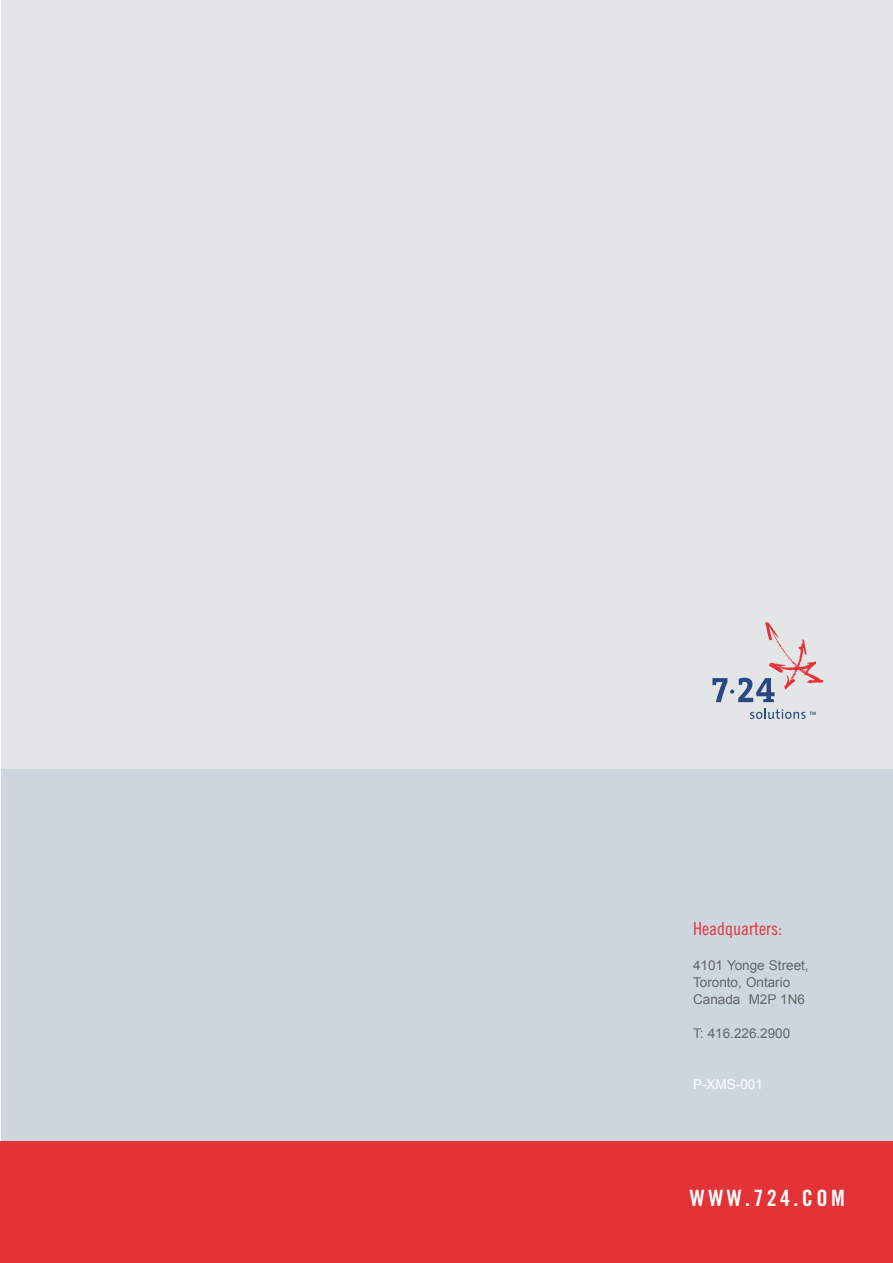
<style>
.page{position:relative;width:893px;height:1263px;background:#fff}
.page>*{position:absolute;margin:0;border:0;box-sizing:border-box;transform-origin:0 0}
.t1{font:22.5px "Trade Gothic Bold Cond Twenty";letter-spacing:.15em;color:#fff}
.t2{font:18px "Trade Gothic Cond Eighteen";color:#e43337}
.t3{font:13.5px/17px "Arial";color:#656669}
.t4{font:13.5px "Arial";color:#fff}
</style>
<div class="page">
<div style="left:1px;top:0;width:892px;height:769px;background:#e4e5e7"></div>
<div style="left:1px;top:769px;width:892px;height:372px;background:#cdd6df"></div>
<svg style="left:712px;top:622px;width:111px;height:80px"></svg>
<svg style="left:750px;top:709px;width:65px;height:10px"></svg>
<div style="left:0;top:1141px;width:893px;height:122px;background:#e43337"></div>
<h2 class="t2" style="left:693px;top:918px;width:90px">Headquarters:</h2>
<p class="t3" style="left:693px;top:957px;width:117px">4101 Yonge Street,<br>Toronto, Ontario<br>Canada M2P 1N6</p>
<p class="t3" style="left:693px;top:1025px;width:99px">T: 416.226.2900</p>
<p class="t4" style="left:693px;top:1077px;width:71px">P-XMS-001</p>
<h1 class="t1" style="left:690px;top:1185px;width:156px">WWW.724.COM</h1>
</div>
